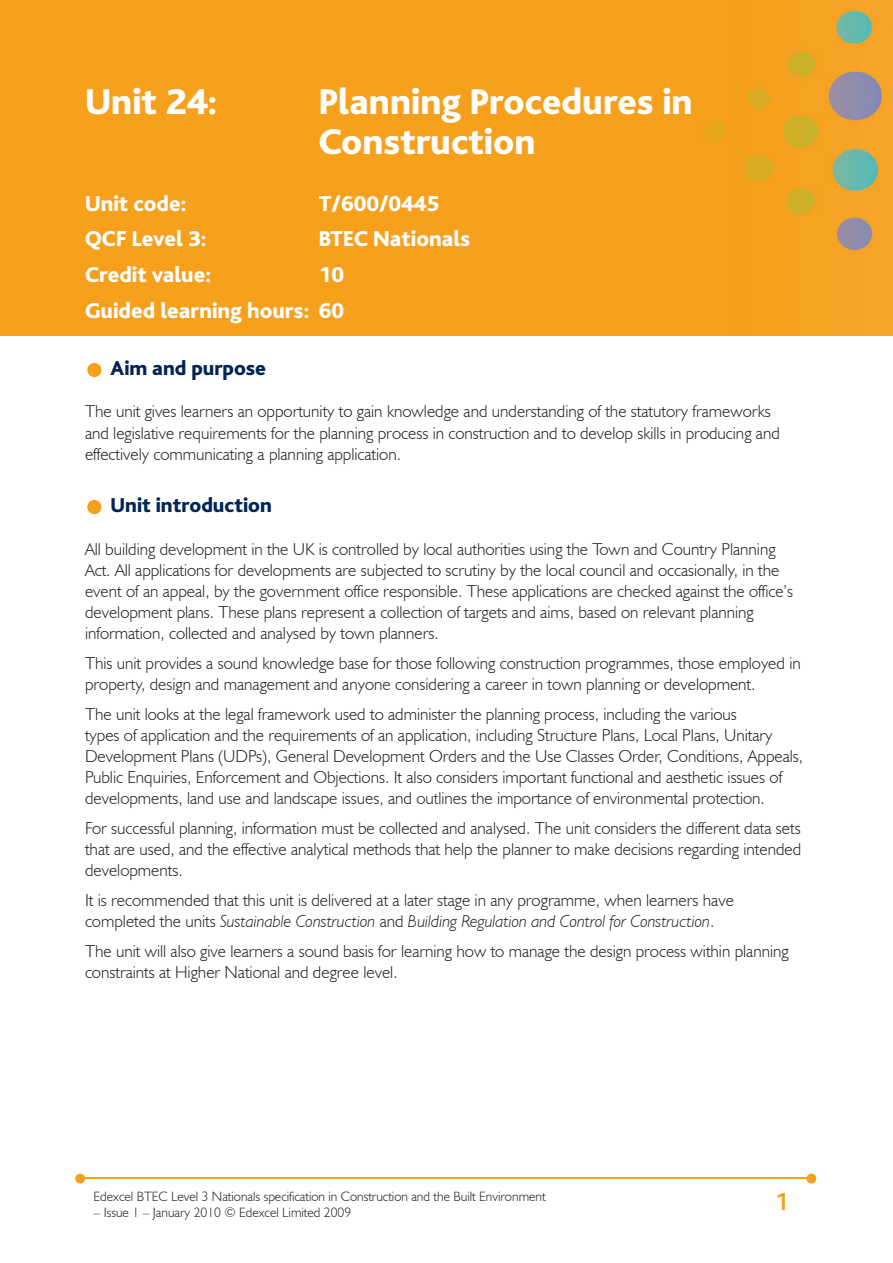
<style>
.page{position:relative;width:893px;height:1263px;background:#fff}
.page>*{position:absolute;margin:0;border:0;box-sizing:border-box;transform-origin:0 0}
.t1{font:800 37.5px/40.5px "Bliss";color:#fff}
.t2{font:700 25.5px "Bliss";color:#f6a01b}
.t3{font:800 22.5px/35.7px "Bliss";color:#fff;text-align:right}
.t4{font:800 21px "Bliss";color:#002556}
.t5{font:300 17.25px/21px "Humanist 521 BT";color:#231f20}
.t6{font:300 13.5px "Humanist 521 BT";color:#231f20}
.s1{font-style:italic}
</style>
<div class="page">
<img style="left:0;top:0;width:893px;height:336px">
<hr style="left:83px;top:1178px;width:727px;height:1px;background:#f6a01b">
<svg style="left:806px;top:1174px;width:10px;height:9px"></svg>
<svg style="left:75px;top:1174px;width:10px;height:9px"></svg>
<svg style="left:88px;top:363px;width:13px;height:14px"></svg>
<svg style="left:88px;top:500px;width:13px;height:14px"></svg>
<h1 class="t1" style="left:85px;top:82px;width:134px">Unit 24:</h1>
<h1 class="t1" style="left:319px;top:82px;width:375px">Planning Procedures in<br>Construction</h1>
<h3 class="t3" style="left:85px;top:186px;width:103px">Unit code:</h3>
<h3 class="t3" style="left:319px;top:186px;width:122px">T/600/0445</h3>
<h3 class="t3" style="left:85px;top:222px;width:123px">QCF Level 3:</h3>
<h3 class="t3" style="left:319px;top:222px;width:153px">BTEC Nationals</h3>
<h3 class="t3" style="left:85px;top:258px;width:128px">Credit value:</h3>
<h3 class="t3" style="left:85px;top:258px;width:261px">10<br>Guided learning hours: 60</h3>
<p class="t4" style="left:111px;top:357px;width:157px">Aim and purpose</p>
<p class="t5" style="left:85px;top:401px;width:696px">The unit gives learners an opportunity to gain knowledge and understanding of the statutory frameworks and legislative requirements for the planning process in construction and to develop skills in producing and effectively communicating a planning application.</p>
<p class="t4" style="left:111px;top:494px;width:163px">Unit introduction</p>
<p class="t5" style="left:85px;top:538px;width:710px">All building development in the UK is controlled by local authorities using the Town and Country Planning Act. All applications for developments are subjected to scrutiny by the local council and occasionally, in the event of an appeal, by the government office responsible. These applications are checked against the office’s development plans. These plans represent a collection of targets and aims, based on relevant planning information, collected and analysed by town planners.</p>
<p class="t5" style="left:85px;top:652px;width:717px">This unit provides a sound knowledge base for those following construction programmes, those employed in property, design and management and anyone considering a career in town planning or development.</p>
<p class="t5" style="left:85px;top:703px;width:720px">The unit looks at the legal framework used to administer the planning process, including the various<br>types of application and the requirements of an application, including Structure Plans, Local Plans, Unitary Development Plans (UDPs), General Development Orders and the Use Classes Order, Conditions, Appeals, Public Enquiries, Enforcement and Objections. It also considers important functional and aesthetic issues of developments, land use and landscape issues, and outlines the importance of environmental protection.</p>
<p class="t5" style="left:85px;top:817px;width:718px;text-align:justify">For successful planning, information must be collected and analysed. The unit considers the different data sets that are used, and the effective analytical methods that help the planner to make decisions regarding intended developments.</p>
<p class="t5" style="left:85px;top:889px;width:650px">It is recommended that this unit is delivered at a later stage in any programme, when learners have completed the units <span class="s1">Sustainable Construction</span> and <span class="s1">Building Regulation and Control for Construction</span>.</p>
<p class="t5" style="left:85px;top:940px;width:705px">The unit will also give learners a sound basis for learning how to manage the design process within planning constraints at Higher National and degree level.</p>
<p class="t6" style="left:94px;top:1188px;width:454px">Edexcel BTEC Level 3 Nationals specification in Construction and the Built Environment</p>
<p class="t6" style="left:94px;top:1204px;width:259px">– Issue 1 – January 2010 © Edexcel Limited 2009</p>
<h2 class="t2" style="left:775px;top:1189px;width:15px">1</h2>
</div>
